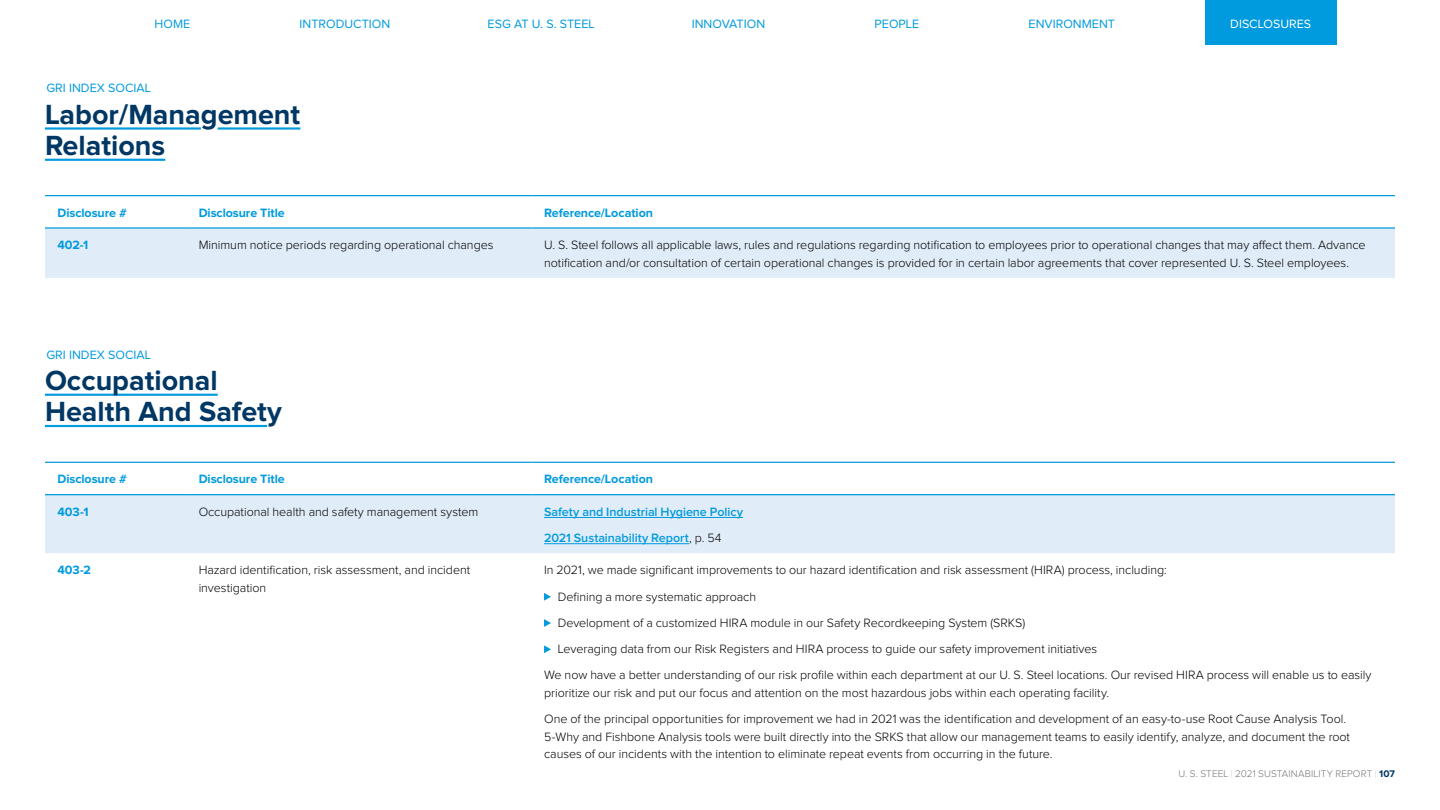
<style>
.page{position:relative;width:1440px;height:810px;background:#fff}
.page>*{position:absolute;margin:0;border:0;box-sizing:border-box;transform-origin:0 0}
.t1{font:700 28.75px/31.2px "Proxima Nova";color:#003764}
.t2{font:300 12.5px/17.5px "Proxima Nova";letter-spacing:-.005em;color:#000}
.t3{font:700 12.5px "Proxima Nova";letter-spacing:-.005em;color:#009ade}
.t4{font:12.5px "Proxima Nova";color:#009ade}
.t5{font:600 12.5px/26.2px "Proxima Nova";letter-spacing:-.005em;color:#009ade}
.t6{font:12.5px "Proxima Nova";color:#fff}
.t7{font:300 10px "Proxima Nova";letter-spacing:.01em;color:#717477}
.s1{font-weight:300;color:#000}
.s2{color:#c7c8c9}
.s3{font-weight:700;color:#003764}
</style>
<div class="page">
<hr style="left:45px;top:127px;width:156px;height:3px;background:#009ade">
<hr style="left:218px;top:127px;width:82px;height:3px;background:#009ade">
<hr style="left:45px;top:159px;width:120px;height:2px;background:#009ade">
<hr style="left:45px;top:394px;width:173px;height:2px;background:#009ade">
<hr style="left:45px;top:425px;width:222px;height:2px;background:#009ade">
<div style="left:45px;top:495px;width:1350px;height:58px;background:#e0ecf8"></div>
<hr style="left:45px;top:462px;width:141px;height:1px;background:#009ade">
<hr style="left:186px;top:462px;width:346px;height:1px;background:#009ade">
<hr style="left:532px;top:462px;width:863px;height:1px;background:#009ade">
<hr style="left:45px;top:494px;width:141px;height:1px;background:#009ade">
<hr style="left:186px;top:494px;width:346px;height:1px;background:#009ade">
<hr style="left:532px;top:494px;width:863px;height:1px;background:#009ade">
<hr style="left:544px;top:517px;width:199px;height:1px;background:#009ade">
<hr style="left:544px;top:543px;width:145px;height:1px;background:#009ade">
<svg style="left:544px;top:593px;width:7px;height:8px"></svg>
<svg style="left:544px;top:619px;width:7px;height:8px"></svg>
<svg style="left:544px;top:645px;width:7px;height:8px"></svg>
<div style="left:45px;top:229px;width:1350px;height:49px;background:#e0ecf8"></div>
<hr style="left:45px;top:195px;width:141px;height:1px;background:#009ade">
<hr style="left:186px;top:195px;width:346px;height:1px;background:#009ade">
<hr style="left:532px;top:195px;width:863px;height:1px;background:#009ade">
<hr style="left:45px;top:227px;width:141px;height:2px;background:#009ade">
<hr style="left:186px;top:227px;width:346px;height:2px;background:#009ade">
<hr style="left:532px;top:227px;width:863px;height:2px;background:#009ade">
<div style="left:1205px;top:0;width:131px;height:45px;background:#009ade"></div>
<p class="t4" style="left:155px;top:17px;width:37px">HOME</p>
<p class="t4" style="left:300px;top:17px;width:92px">INTRODUCTION</p>
<p class="t4" style="left:488px;top:17px;width:109px">ESG AT U. S. STEEL</p>
<p class="t4" style="left:692px;top:17px;width:75px">INNOVATION</p>
<p class="t4" style="left:875px;top:17px;width:46px">PEOPLE</p>
<p class="t4" style="left:1029px;top:17px;width:88px">ENVIRONMENT</p>
<p class="t4" style="left:46px;top:81px;width:106px">GRI INDEX SOCIAL</p>
<h1 class="t1" style="left:45px;top:99px;width:257px">Labor/Management<br>Relations</h1>
<p class="t6" style="left:1230px;top:17px;width:82px">DISCLOSURES</p>
<p class="t3" style="left:58px;top:205px;width:71px">Disclosure #</p>
<p class="t3" style="left:199px;top:205px;width:88px">Disclosure Title</p>
<p class="t3" style="left:544px;top:205px;width:110px">Reference/Location</p>
<p class="t3" style="left:58px;top:238px;width:32px">402-1</p>
<p class="t2" style="left:199px;top:236px;width:296px">Minimum notice periods regarding operational changes</p>
<p class="t2" style="left:544px;top:236px;width:823px">U. S. Steel follows all applicable laws, rules and regulations regarding notification to employees prior to operational changes that may affect them. Advance notification and/or consultation of certain operational changes is provided for in certain labor agreements that cover represented U. S. Steel employees.</p>
<p class="t4" style="left:46px;top:347px;width:106px">GRI INDEX SOCIAL</p>
<h1 class="t1" style="left:45px;top:365px;width:238px">Occupational<br>Health And Safety</h1>
<p class="t3" style="left:58px;top:472px;width:71px">Disclosure #</p>
<p class="t3" style="left:199px;top:472px;width:88px">Disclosure Title</p>
<p class="t3" style="left:544px;top:472px;width:110px">Reference/Location</p>
<p class="t3" style="left:58px;top:505px;width:33px">403-1</p>
<p class="t2" style="left:199px;top:503px;width:281px">Occupational health and safety management system</p>
<p class="t5" style="left:544px;top:499px;width:201px">Safety and Industrial Hygiene Policy<br>2021 Sustainability Report<span class="s1">, p. 54</span></p>
<p class="t3" style="left:57px;top:563px;width:35px">403-2</p>
<p class="t2" style="left:199px;top:562px;width:273px">Hazard identification, risk assessment, and incident investigation</p>
<p class="t2" style="left:544px;top:562px;width:624px">In 2021, we made significant improvements to our hazard identification and risk assessment (HIRA) process, including:</p>
<p class="t2" style="left:558px;top:588px;width:200px">Defining a more systematic approach</p>
<p class="t2" style="left:558px;top:614px;width:469px">Development of a customized HIRA module in our Safety Recordkeeping System (SRKS)</p>
<p class="t2" style="left:558px;top:641px;width:541px">Leveraging data from our Risk Registers and HIRA process to guide our safety improvement initiatives</p>
<p class="t2" style="left:544px;top:667px;width:829px">We now have a better understanding of our risk profile within each department at our U. S. Steel locations. Our revised HIRA process will enable us to easily</p>
<p class="t2" style="left:544px;top:680px;width:804px;line-height:26.2px">prioritize our risk and put our focus and attention on the most hazardous jobs within each operating facility.<br>One of the principal opportunities for improvement we had in 2021 was the identification and development of an easy-to-use Root Cause Analysis Tool.</p>
<p class="t2" style="left:544px;top:728px;width:808px">5-Why and Fishbone Analysis tools were built directly into the SRKS that allow our management teams to easily identify, analyze, and document the root causes of our incidents with the intention to eliminate repeat events from occurring in the future.</p>
<p class="t7" style="left:1178px;top:768px;width:218px">U. S. STEEL <span class="s2">|</span> 2021 SUSTAINABILITY REPORT <span class="s2">|</span> <span class="s3">107</span></p>
</div>
